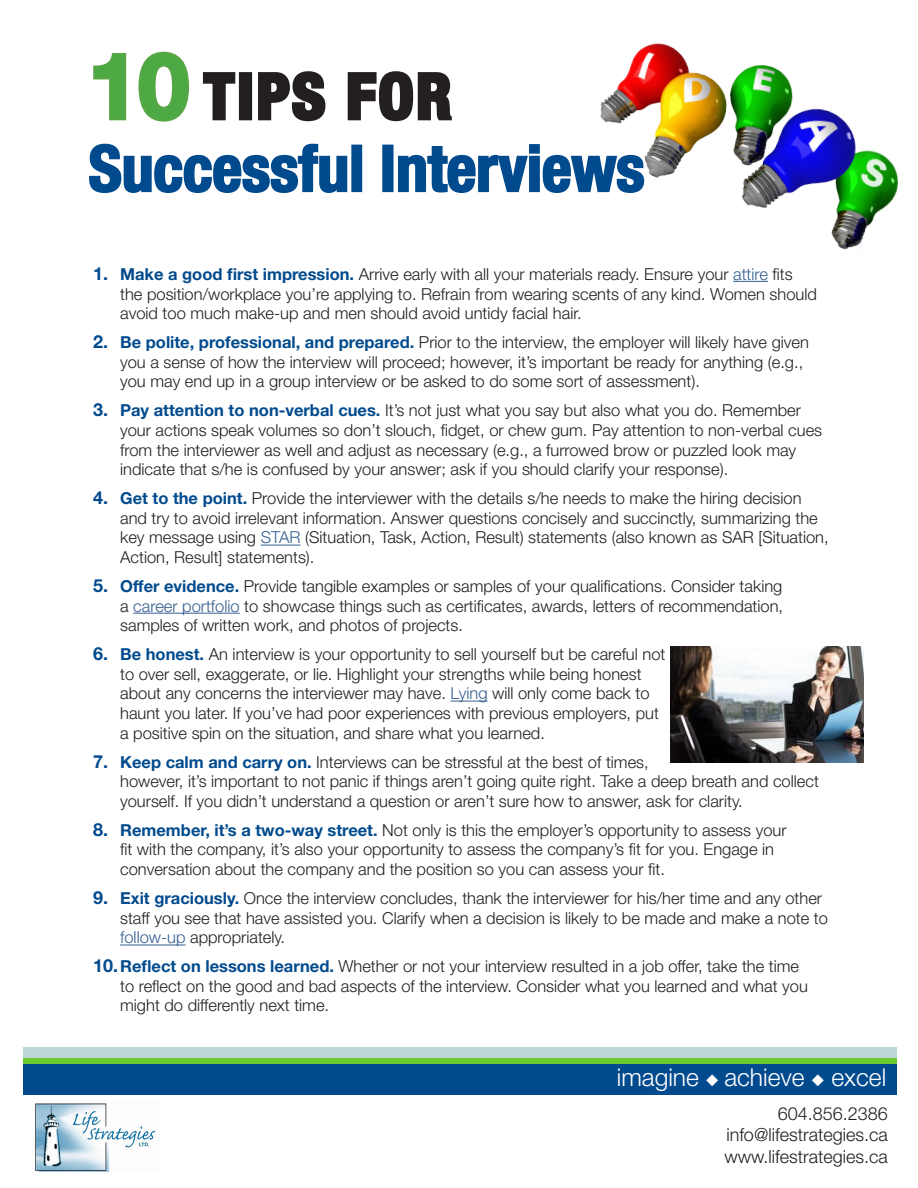
<style>
.page{position:relative;width:918px;height:1188px;background:#fff}
.page>*{position:absolute;margin:0;border:0;box-sizing:border-box;transform-origin:0 0}
.t1{font:700 condensed 63.6px "Helvetica Neue LT Std";color:#004a8d}
.t2{font:700 condensed 61.5px "Helvetica Neue LT Std";letter-spacing:.06em;color:#231f20}
.t3{font:300 24.6px "Helvetica Neue LT Std";color:#fff}
.t4{font:300 18px "Helvetica Neue LT Std";color:#231f20}
.t5{font:300 16.5px/19.8px "Helvetica Neue LT Std";color:#231f20}
.s1{font-stretch:normal;font-size:90px;color:#4da944}
.s2{font-weight:700;font-size:18px;color:#004a8d}
.s3{font-weight:700;color:#004a8d}
.s4{color:#365f91}
</style>
<div class="page">
<div style="left:23px;top:1047px;width:874px;height:11px;background:#bdd6d8"></div>
<div style="left:23px;top:1064px;width:874px;height:30px;background:#004a8d"></div>
<div style="left:23px;top:1058px;width:874px;height:6px;background:#69ca2b"></div>
<img style="left:35px;top:1103px;width:121px;height:69px">
<img style="left:640px;top:43px;width:259px;height:209px">
<img style="left:670px;top:646px;width:194px;height:116px">
<svg style="left:89px;top:50px;width:556px;height:652px"></svg>
<hr style="left:733px;top:281px;width:35px;height:1px;background:#365f91">
<hr style="left:261px;top:545px;width:40px;height:1px;background:#365f91">
<hr style="left:133px;top:613px;width:107px;height:1px;background:#365f91">
<hr style="left:451px;top:701px;width:37px;height:1px;background:#365f91">
<hr style="left:120px;top:945px;width:66px;height:1px;background:#365f91">
<p class="t2" style="left:89px;top:59px;width:364px"><span class="s1">10</span> TIPS FOR</p>
<p class="t1" style="left:89px;top:130px;width:557px">Successful Interviews</p>
<p class="t5" style="left:120px;top:264px;width:698px;text-indent:-27px"><span class="s2">1.</span> <span class="s3">Make a good first impression.</span> Arrive early with all your materials ready. Ensure your <span class="s4">attire</span> fits the position/workplace you’re applying to. Refrain from wearing scents of any kind. Women should avoid too much make-up and men should avoid untidy facial hair.</p>
<p class="t5" style="left:120px;top:332px;width:690px;text-indent:-27px"><span class="s2">2.</span> <span class="s3">Be polite, professional, and prepared.</span> Prior to the interview, the employer will likely have given you a sense of how the interview will proceed; however, it’s important be ready for anything (e.g., you may end up in a group interview or be asked to do some sort of assessment).</p>
<p class="t5" style="left:120px;top:400px;width:704px;text-indent:-27px"><span class="s2">3.</span> <span class="s3">Pay attention to non-verbal cues.</span> It’s not just what you say but also what you do. Remember your actions speak volumes so don’t slouch, fidget, or chew gum. Pay attention to non-verbal cues from the interviewer as well and adjust as necessary (e.g., a furrowed brow or puzzled look may indicate that s/he is confused by your answer; ask if you should clarify your response).</p>
<p class="t5" style="left:120px;top:488px;width:710px;text-indent:-27px"><span class="s2">4.</span> <span class="s3">Get to the point.</span> Provide the interviewer with the details s/he needs to make the hiring decision and try to avoid irrelevant information. Answer questions concisely and succinctly, summarizing the key message using <span class="s4">STAR</span> (Situation, Task, Action, Result) statements (also known as SAR [Situation, Action, Result] statements).</p>
<p class="t5" style="left:120px;top:576px;width:664px;text-align:justify;text-indent:-27px"><span class="s2">5.</span> <span class="s3">Offer evidence.</span> Provide tangible examples or samples of your qualifications. Consider taking a <span class="s4">career portfolio</span> to showcase things such as certificates, awards, letters of recommendation, samples of written work, and photos of projects.</p>
<p class="t5" style="left:120px;top:644px;width:547px;text-indent:-27px"><span class="s2">6.</span> <span class="s3">Be honest.</span> An interview is your opportunity to sell yourself but be careful not to over sell, exaggerate, or lie. Highlight your strengths while being honest about any concerns the interviewer may have. <span class="s4">Lying</span> will only come back to haunt you later. If you’ve had poor experiences with previous employers, put a positive spin on the situation, and share what you learned.</p>
<p class="t5" style="left:120px;top:751px;width:700px;text-indent:-27px"><span class="s2">7.</span> <span class="s3">Keep calm and carry on.</span> Interviews can be stressful at the best of times,<br>however, it’s important to not panic if things aren’t going quite right. Take a deep breath and collect yourself. If you didn’t understand a question or aren’t sure how to answer, ask for clarity.</p>
<p class="t5" style="left:120px;top:820px;width:668px;text-indent:-27px"><span class="s2">8.</span> <span class="s3">Remember, it’s a two-way street.</span> Not only is this the employer’s opportunity to assess your fit with the company, it’s also your opportunity to assess the company’s fit for you. Engage in conversation about the company and the position so you can assess your fit.</p>
<p class="t5" style="left:120px;top:888px;width:709px;text-indent:-27px"><span class="s2">9.</span> <span class="s3">Exit graciously.</span> Once the interview concludes, thank the interviewer for his/her time and any other staff you see that have assisted you. Clarify when a decision is likely to be made and make a note to <span class="s4">follow-up</span> appropriately.</p>
<p class="t5" style="left:120px;top:956px;width:689px;text-indent:-27px"><span class="s2">10.</span><span class="s3">Reflect on lessons learned.</span> Whether or not your interview resulted in a job offer, take the time to reflect on the good and bad aspects of the interview. Consider what you learned and what you might do differently next time.</p>
<p class="t3" style="left:617px;top:1062px;width:271px">imagine ◆ achieve ◆ excel</p>
<p class="t4" style="left:778px;top:1102px;width:112px">604.856.2386</p>
<p class="t4" style="left:726px;top:1124px;width:163px">info@lifestrategies.ca</p>
<p class="t4" style="left:724px;top:1146px;width:165px">www.lifestrategies.ca</p>
</div>
